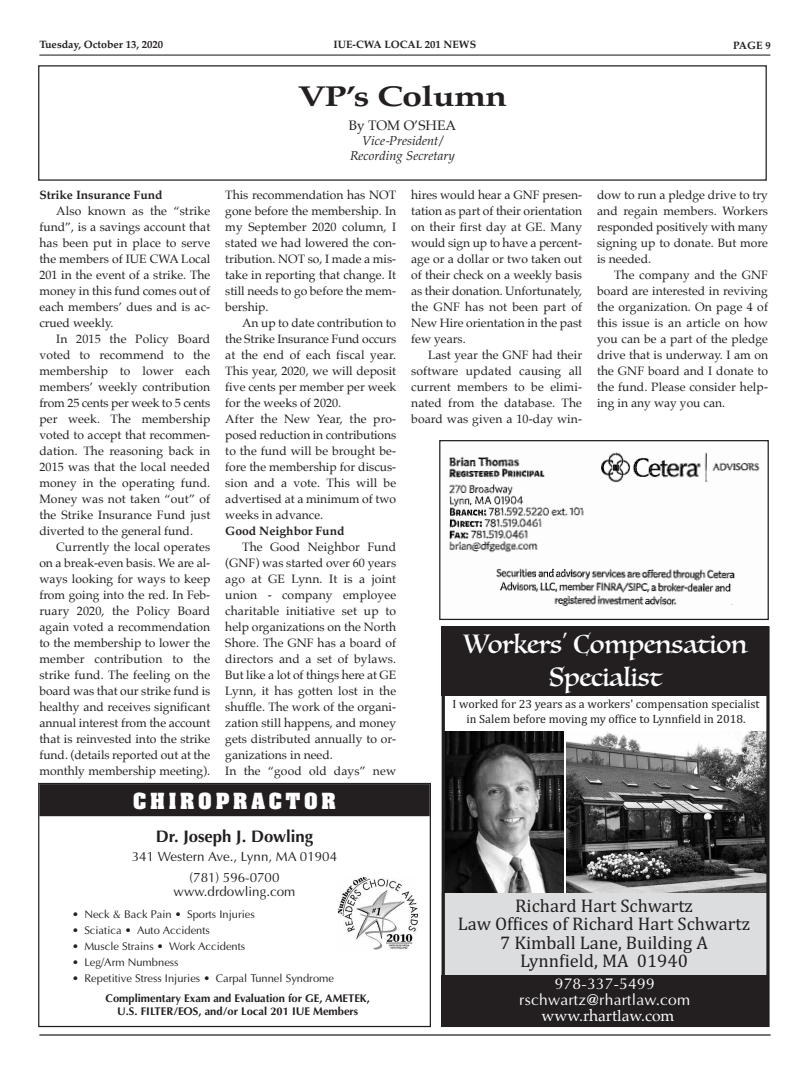
<style>
.page{position:relative;width:810px;height:1080px;background:#fff}
.page>*{position:absolute;margin:0;border:0;box-sizing:border-box;transform-origin:0 0}
.t1{font:700 28.75px "Palatino";letter-spacing:-.02em;color:#231f20;scale:1.25 1}
.t2{font:25.62px/32.8px "Luminari";color:#fff;text-align:center}
.t3{font:700 19px "Aachen";letter-spacing:.2em;color:#fff}
.t4{font:18.5px/18.5px "Cambria";color:#231f20;text-align:center}
.t5{font:700 16.75px "Optima";color:#231f20}
.t6{font:15.62px/16.2px "Optima";letter-spacing:.015em;color:#fff;text-align:center}
.t7{font:15.62px "Palatino";color:#fff}
.t8{font:13.75px "Palatino";color:#231f20}
.t9{font:13.38px/20.9px "Optima";color:#231f20;text-align:center}
.t10{font:italic 12.88px/15px "Palatino";color:#231f20;text-align:center}
.t11{font:12.12px/16px "Palatino";color:#231f20;text-align:justify}
.t12{font:12.12px/14.5px "Cambria";color:#231f20;text-align:center}
.t13{font:700 12.12px "Palatino";color:#231f20}
.t14{font:11.12px "Optima";color:#231f20}
.t15{font:700 11.12px/13.4px "Optima";color:#231f20;text-align:center}
.t16{font:700 10.75px "Palatino";color:#231f20}
</style>
<div class="page">
<hr style="left:39px;top:1034px;width:732px;height:2px;background:#231f20">
<hr style="left:39px;top:55px;width:731px;height:1px;background:#231f20">
<div style="left:38px;top:65px;width:729px;height:116px;border:1px solid #231f20"></div>
<div style="left:38px;top:783px;width:393px;height:244px;border:1px solid #231f20"></div>
<div style="left:39px;top:784px;width:391px;height:32px;background:#231f20"></div>
<img style="left:338px;top:877px;width:80px;height:72px">
<img style="left:566px;top:732px;width:200px;height:161px">
<img style="left:446px;top:731px;width:117px;height:162px">
<div style="left:441px;top:893px;width:326px;height:82px;background:#dcdddf"></div>
<div style="left:442px;top:975px;width:326px;height:52px;background:#231f20"></div>
<div style="left:442px;top:626px;width:327px;height:70px;background:#231f20"></div>
<div style="left:442px;top:626px;width:328px;height:401px;border:3px solid #231f20"></div>
<img style="left:449px;top:452px;width:311px;height:155px">
<div style="left:439px;top:440px;width:330px;height:180px;border:1px solid #231f20"></div>
<p class="t16" style="left:39px;top:39px;width:125px">Tuesday, October 13, 2020</p>
<p class="t16" style="left:334px;top:39px;width:144px">IUE-CWA LOCAL 201 NEWS</p>
<p class="t16" style="left:733px;top:41px;width:39px">PAGE 9</p>
<h1 class="t1" style="left:298px;top:83px;width:169px">VP’s Column</h1>
<p class="t8" style="left:349px;top:119px;width:109px">By TOM O’SHEA</p>
<p class="t10" style="left:350px;top:134px;width:106px">Vice-President/<br>Recording Secretary</p>
<p class="t13" style="left:39px;top:189px;width:125px">Strike Insurance Fund</p>
<p class="t11" style="left:39px;top:204px;width:172px;text-indent:17px">Also known as the “strike fund”, is a savings account that has been put in place to serve the members of IUE CWA Local 201 in the event of a strike. The money in this fund comes out of each members’ dues and is ac&shy;crued weekly.</p>
<p class="t11" style="left:39px;top:332px;width:172px;text-indent:17px">In 2015 the Policy Board voted to recommend to the membership to lower each members’ weekly contribution from 25 cents per week to 5 cents per week. The membership voted to accept that recommen&shy;dation. The reasoning back in 2015 was that the local needed money in the operating fund.<br>Money was not taken “out” of the Strike Insurance Fund just diverted to the general fund.</p>
<p class="t11" style="left:39px;top:540px;width:172px;text-indent:17px">Currently the local operates on a break-even basis. We are al&shy;ways looking for ways to keep from going into the red. In Feb&shy;ruary 2020, the Policy Board again voted a recommendation to the membership to lower the member contribution to the strike fund. The feeling on the board was that our strike fund is healthy and receives significant annual interest from the account that is reinvested into the strike fund. (details reported out at the monthly membership meeting).</p>
<p class="t11" style="left:225px;top:188px;width:172px">This recommendation has NOT gone before the membership. In my September 2020 column, I stated we had lowered the con&shy;tribution. NOT so, I made a mis&shy;take in reporting that change. It still needs to go before the mem&shy;bership.</p>
<p class="t11" style="left:225px;top:316px;width:172px;text-align:left;text-indent:17px">An up to date contribution to the Strike Insurance Fund occurs at the end of each fiscal year.<br>This year, 2020, we will deposit five cents per member per week for the weeks of 2020.<br>After the New Year, the pro&shy;posed reduction in contributions to the fund will be brought be&shy;fore the membership for discus&shy;sion and a vote. This will be advertised at a minimum of two weeks in advance.</p>
<p class="t13" style="left:225px;top:525px;width:121px">Good Neighbor Fund</p>
<p class="t11" style="left:225px;top:540px;width:172px;text-align:left;text-indent:17px">The Good Neighbor Fund (GNF) was started over 60 years ago at GE Lynn. It is a joint union - company employee charitable initiative set up to help organizations on the North<br>Shore. The GNF has a board of directors and a set of bylaws.<br>But like a lot of things here at GE<br>Lynn, it has gotten lost in the shuffle. The work of the organi&shy;zation still happens, and money gets distributed annually to or&shy;ganizations in need.<br>In the “good old days” new</p>
<h3 class="t3" style="left:133px;top:791px;width:204px">CHIROPRACTOR</h3>
<h3 class="t5" style="left:156px;top:826px;width:159px">Dr. Joseph J. Dowling</h3>
<p class="t9" style="left:132px;top:846px;width:207px">341 Western Ave., Lynn, MA 01904 (781) 596-0700</p>
<p class="t9" style="left:174px;top:881px;width:123px">www.drdowling.com</p>
<p class="t14" style="left:72px;top:908px;width:184px">• Neck &amp; Back Pain • Sports Injuries</p>
<p class="t14" style="left:72px;top:924px;width:139px">• Sciatica • Auto Accidents</p>
<p class="t14" style="left:72px;top:940px;width:175px">• Muscle Strains • Work Accidents</p>
<p class="t14" style="left:72px;top:956px;width:108px">• Leg/Arm Numbness</p>
<p class="t14" style="left:72px;top:972px;width:264px">• Repetitive Stress Injuries • Carpal Tunnel Syndrome</p>
<p class="t15" style="left:106px;top:992px;width:266px">Complimentary Exam and Evaluation for GE, AMETEK,<br>U.S. FILTER/EOS, and/or Local 201 IUE Members</p>
<p class="t11" style="left:411px;top:188px;width:172px">hires would hear a GNF presen&shy;tation as part of their orientation on their first day at GE. Many would sign up to have a percent&shy;age or a dollar or two taken out of their check on a weekly basis as their donation. Unfortunately, the GNF has not been part of New Hire orientation in the past few years.</p>
<p class="t11" style="left:411px;top:348px;width:172px;text-indent:17px">Last year the GNF had their software updated causing all current members to be elimi&shy;nated from the database. The board was given a 10-day win-</p>
<p class="t11" style="left:597px;top:188px;width:172px">dow to run a pledge drive to try and regain members. Workers responded positively with many signing up to donate. But more is needed.</p>
<p class="t11" style="left:597px;top:268px;width:172px;text-indent:17px">The company and the GNF board are interested in reviving the organization. On page 4 of this issue is an article on how you can be a part of the pledge drive that is underway. I am on the GNF board and I donate to the fund. Please consider help&shy;ing in any way you can.</p>
<h2 class="t2" style="left:464px;top:628px;width:285px">Workers' Compensation<br>Specialist</h2>
<p class="t12" style="left:453px;top:697px;width:309px">I worked for 23 years as a workers' compensation specialist in Salem before moving my office to Lynnfield in 2018.</p>
<h3 class="t4" style="left:458px;top:896px;width:294px">Richard Hart Schwartz<br>Law Offices of Richard Hart Schwartz<br>7 Kimball Lane, Building A<br>Lynnfield, MA 01940</h3>
<p class="t6" style="left:519px;top:975px;width:172px">978-337-5499 rschwartz@rhartlaw.com</p>
<p class="t7" style="left:542px;top:1008px;width:134px">www.rhartlaw.com</p>
</div>
